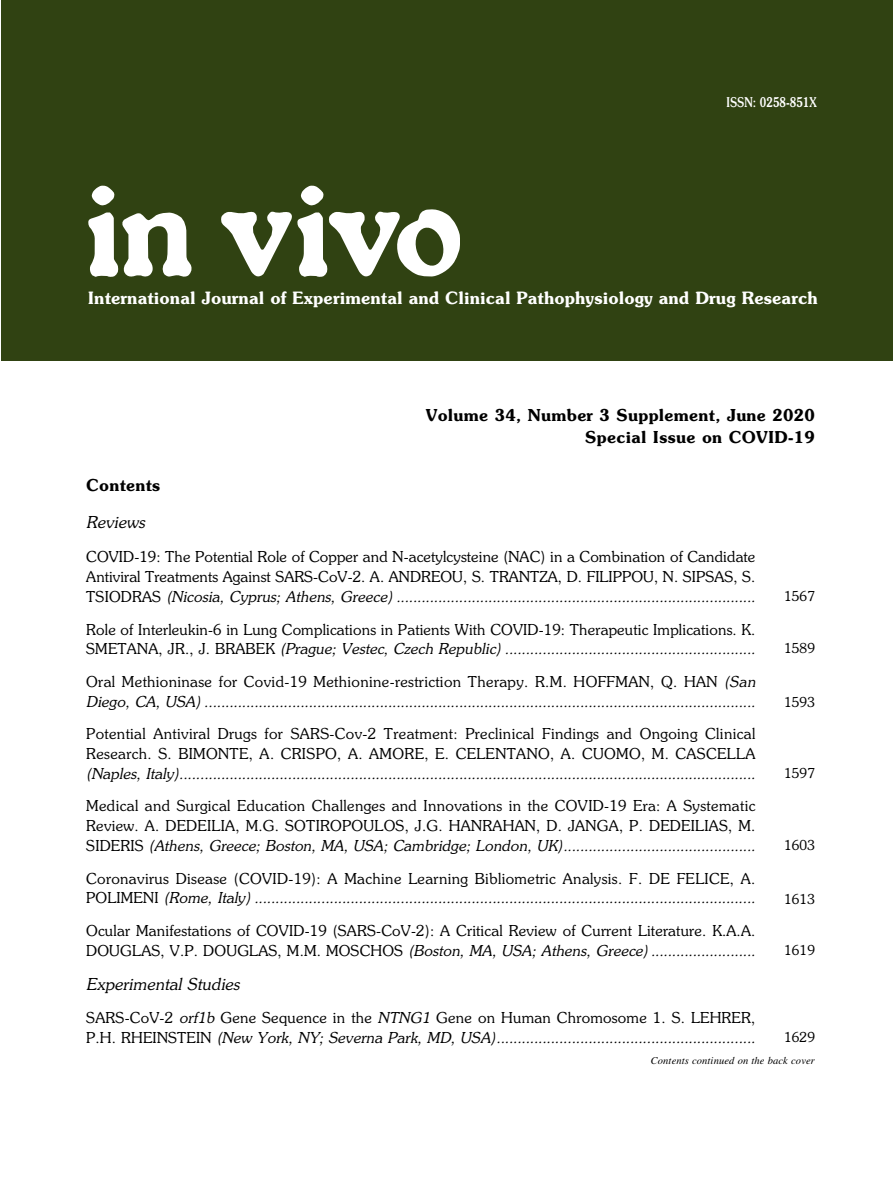
<style>
.page{position:relative;width:893px;height:1191px;background:#fff}
.page>*{position:absolute;margin:0;border:0;box-sizing:border-box;transform-origin:0 0}
.t1{font:18.6px "UB Souvenir Bold";color:#fff}
.t2{font:18px/22.5px "UB Souvenir Bold";letter-spacing:.01em;color:#000;text-align:right}
.t3{font:18px "UB Souvenir Light Italic";letter-spacing:.01em;color:#000}
.t4{font:16.5px "UB Souvenir Light Italic";letter-spacing:.01em;color:#000}
.t5{font:300 16.5px/19.8px "UB Souvenir";letter-spacing:.015em;color:#000}
.t6{font:300 15px "UB Souvenir";letter-spacing:.01em;color:#000}
.t7{font:14.7px "UB Souvenir";color:#fff;scale:.81 1}
.t8{font:italic 10.5px "Times";letter-spacing:.01em;color:#000}
.s1{font-family:"UB Souvenir";font-weight:300}
.s2{font-family:"UB Souvenir Light Italic";font-weight:400}
</style>
<div class="page">
<div style="left:1px;top:0;width:892px;height:360px;background:#304212"></div>
<svg style="left:92px;top:186px;width:22px;height:19px"></svg>
<svg style="left:89px;top:212px;width:103px;height:65px"></svg>
<svg style="left:221px;top:186px;width:239px;height:91px"></svg>
<p class="t7" style="left:726px;top:94px;width:113px">ISSN: 0258-851X</p>
<p class="t1" style="left:88px;top:288px;width:731px">International Journal of Experimental and Clinical Pathophysiology and Drug Research</p>
<p class="t2" style="left:426px;top:403px;width:391px">Volume 34, Number 3 Supplement, June 2020<br>Special Issue on COVID-19</p>
<p class="t2" style="left:86px;top:474px;width:76px">Contents</p>
<p class="t3" style="left:86px;top:512px;width:60px">Reviews</p>
<p class="t5" style="left:86px;top:547px;width:671px">COVID-19: The Potential Role of Copper and N-acetylcysteine (NAC) in a Combination of Candidate<br>Antiviral Treatments Against SARS-CoV-2. A. ANDREOU, S. TRANTZA, D. FILIPPOU, N. SIPSAS, S.</p>
<p class="t4" style="left:86px;top:588px;width:671px"><span class="s1">TSIODRAS</span> (Nicosia, Cyprus; Athens, Greece) ......................................................................................</p>
<p class="t5" style="left:86px;top:619px;width:671px">Role of Interleukin-6 in Lung Complications in Patients With COVID-19: Therapeutic Implications. K.</p>
<p class="t4" style="left:86px;top:640px;width:671px"><span class="s1">SMETANA, JR., J. BRÁBEK</span> (Prague; Vestec, Czech Republic) ............................................................</p>
<p class="t5" style="left:86px;top:672px;width:671px">Oral Methioninase for Covid-19 Methionine-restriction Therapy. R.M. HOFFMAN, Q. HAN <span class="s2">(San</span></p>
<p class="t4" style="left:86px;top:692px;width:671px">Diego, CA, USA) ....................................................................................................................................</p>
<p class="t5" style="left:86px;top:724px;width:671px">Potential Antiviral Drugs for SARS-Cov-2 Treatment: Preclinical Findings and Ongoing Clinical<br>Research. S. BIMONTE, A. CRISPO, A. AMORE, E. CELENTANO, A. CUOMO, M. CASCELLA</p>
<p class="t4" style="left:86px;top:765px;width:671px">(Naples, Italy)..........................................................................................................................................</p>
<p class="t5" style="left:86px;top:796px;width:671px">Medical and Surgical Education Challenges and Innovations in the COVID-19 Era: A Systematic<br>Review. A. DEDEILIA, M.G. SOTIROPOULOS, J.G. HANRAHAN, D. JANGA, P. DEDEILIAS, M.</p>
<p class="t4" style="left:86px;top:837px;width:671px"><span class="s1">SIDERIS</span> (Athens, Greece; Boston, MA, USA; Cambridge; London, UK)..............................................</p>
<p class="t5" style="left:86px;top:868px;width:671px">Coronavirus Disease (COVID-19): A Machine Learning Bibliometric Analysis. F. DE FELICE, A.</p>
<p class="t4" style="left:86px;top:889px;width:671px"><span class="s1">POLIMENI</span> (Rome, Italy) ........................................................................................................................</p>
<p class="t5" style="left:86px;top:921px;width:671px">Ocular Manifestations of COVID-19 (SARS-CoV-2): A Critical Review of Current Literature. K.A.A.</p>
<p class="t4" style="left:86px;top:941px;width:671px"><span class="s1">DOUGLAS, V.P. DOUGLAS, M.M. MOSCHOS</span> (Boston, MA, USA; Athens, Greece) .........................</p>
<p class="t3" style="left:86px;top:974px;width:155px">Experimental Studies</p>
<p class="t5" style="left:86px;top:1007px;width:671px">SARS-CoV-2 <span class="s2">orf1b</span> Gene Sequence in the <span class="s2">NTNG1</span> Gene on Human Chromosome 1. S. LEHRER,</p>
<p class="t4" style="left:86px;top:1028px;width:671px"><span class="s1">P.H. RHEINSTEIN</span> (New York, NY; Severna Park, MD, USA)..............................................................</p>
<p class="t6" style="left:784px;top:588px;width:32px">1567</p>
<p class="t6" style="left:784px;top:641px;width:32px">1589</p>
<p class="t6" style="left:784px;top:695px;width:32px">1593</p>
<p class="t6" style="left:784px;top:765px;width:32px">1597</p>
<p class="t6" style="left:784px;top:837px;width:32px">1603</p>
<p class="t6" style="left:784px;top:891px;width:32px">1613</p>
<p class="t6" style="left:784px;top:942px;width:32px">1619</p>
<p class="t6" style="left:784px;top:1029px;width:32px">1629</p>
<p class="t8" style="left:651px;top:1054px;width:166px">Contents continued on the back cover</p>
</div>
